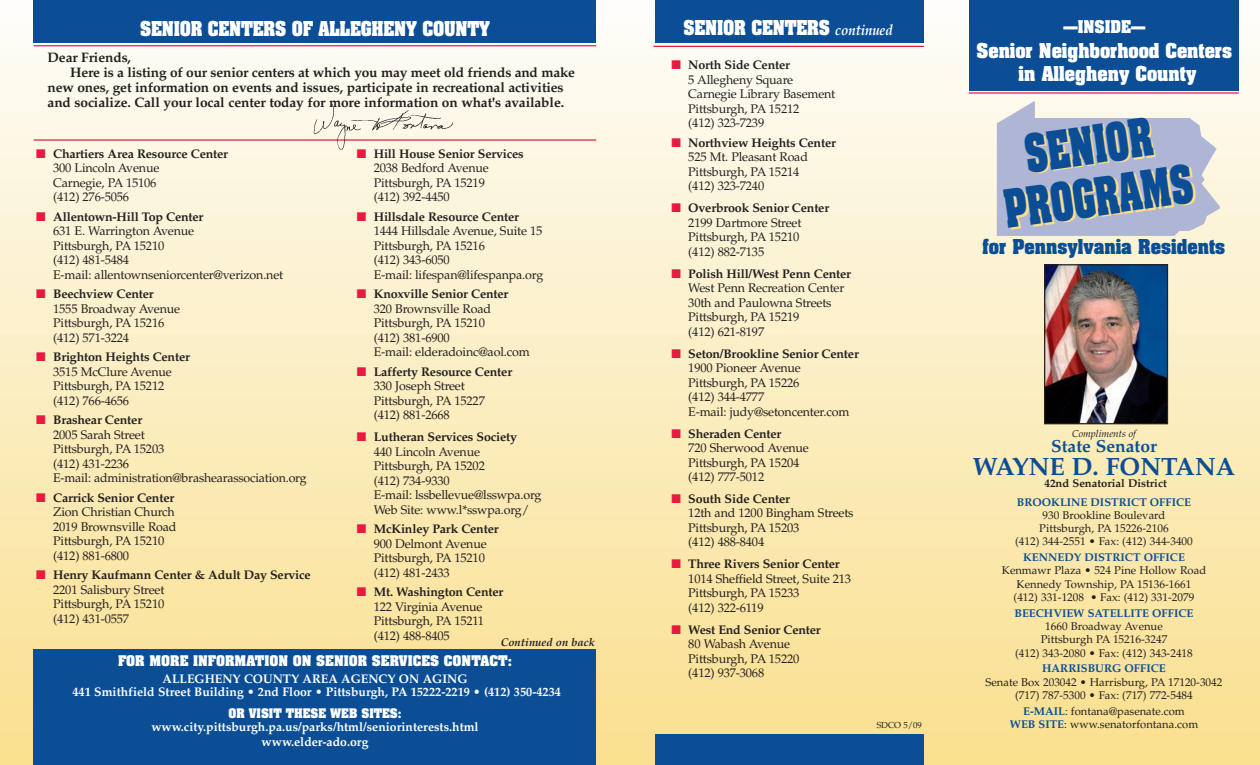
<style>
.page{position:relative;width:1260px;height:765px;background:#fff}
.page>*{position:absolute;margin:0;border:0;box-sizing:border-box;transform-origin:0 0}
.t1{font:700 45px/51.9px "Aachen";color:#0b4e95;text-align:center;scale:.7 1}
.t2{font:700 25px "Palatino";color:#0b4e95}
.t3{font:700 17.5px "Aachen";letter-spacing:-.01em;color:#fff;scale:.89 1}
.t4{font:700 17.5px/22.8px "Aachen";letter-spacing:-.01em;color:#fff;text-align:center;scale:.95 1}
.t5{font:700 17.5px "Aachen";color:#0b4e95;scale:.95 1}
.t6{font:700 17.5px "Palatino";color:#0b4e95}
.t7{font:700 15px "Aachen";color:#fff;scale:.95 1}
.t8{font:700 13.75px "Palatino";letter-spacing:-.01em;color:#231f20}
.t9{font:12.5px/14.5px "Palatino";letter-spacing:-.015em;color:#231f20}
.t10{font:700 12.5px/13.8px "Palatino";color:#fff;text-align:center}
.t11{font:700 12.5px "Aachen";color:#fff}
.t12{font:11.25px/13.2px "Palatino";color:#231f20;text-align:center}
.t13{font:700 11.25px "Palatino";color:#0b4e95}
.t14{font:700 11.25px "Palatino";color:#231f20}
.t15{font:700 11.25px "Aachen";color:#fff}
.t16{font:italic 700 11.25px "Palatino";color:#231f20}
.t17{font:italic 10px "Palatino";color:#231f20}
.t18{font:8.75px "Palatino";color:#231f20}
.s1{color:#e71b42}
.s2{font-weight:700}
.s3{font-family:"Palatino";font-style:italic;font-size:15px}
.s4{font-weight:700;color:#0b4e95}
</style>
<div class="page">
<div style="left:0;top:0;width:1260px;height:765px;background:linear-gradient(to bottom,#fdfdf9,#f9df8d)"></div>
<img style="left:969px;top:86px;width:271px;height:175px">
<img style="left:1046px;top:266px;width:120px;height:156px">
<div style="left:1044px;top:264px;width:124px;height:160px;border:1px solid #231f20"></div>
<div style="left:34px;top:0;width:562px;height:43px;background:#0b4e95"></div>
<div style="left:34px;top:650px;width:562px;height:115px;background:#0b4e95"></div>
<hr style="left:34px;top:139px;width:562px;height:2px;background:#e71b42">
<hr style="left:34px;top:45px;width:562px;height:1px;background:#e71b42">
<hr style="left:654px;top:46px;width:270px;height:1px;background:#e71b42">
<hr style="left:969px;top:92px;width:270px;height:2px;background:#e71b42">
<div style="left:969px;top:0;width:270px;height:91px;background:#0b4e95"></div>
<div style="left:655px;top:0;width:269px;height:43px;background:#0b4e95"></div>
<div style="left:655px;top:734px;width:269px;height:31px;background:#0b4e95"></div>
<img style="left:311px;top:102px;width:145px;height:50px">
<h3 class="t3" style="left:140px;top:20px;width:395px">SENIOR CENTERS OF ALLEGHENY COUNTY</h3>
<p class="t8" style="left:48px;top:52px;width:85px">Dear Friends,</p>
<p class="t8" style="left:70px;top:67px;width:507px">Here is a listing of our senior centers at which you may meet old friends and make</p>
<p class="t8" style="left:48px;top:82px;width:518px">new ones, get information on events and issues, participate in recreational activities</p>
<p class="t8" style="left:48px;top:97px;width:518px">and socialize. Call your local center today for more information on what's available.</p>
<p class="t9" style="left:374px;top:148px;width:151px;text-indent:-17px"><span class="s1">■</span> <span class="s2">Hill House Senior Services<br></span>2038 Bedford Avenue<br>Pittsburgh, PA 15219<br>(412) 392-4450</p>
<p class="t9" style="left:374px;top:211px;width:171px;text-indent:-17px"><span class="s1">■</span> <span class="s2">Hillsdale Resource Center<br></span>1444 Hillsdale Avenue, Suite 15<br>Pittsburgh, PA 15216<br>(412) 343-6050<br>E-mail: lifespan@lifespanpa.org</p>
<p class="t9" style="left:374px;top:288px;width:157px;text-indent:-17px"><span class="s1">■</span> <span class="s2">Knoxville Senior Center<br></span>320 Brownsville Road<br>Pittsburgh, PA 15210<br>(412) 381-6900<br>E-mail: elderadoinc@aol.com</p>
<p class="t9" style="left:374px;top:366px;width:140px;text-indent:-17px"><span class="s1">■</span> <span class="s2">Lafferty Resource Center<br></span>330 Joseph Street<br>Pittsburgh, PA 15227 (412) 881-2668</p>
<p class="t9" style="left:374px;top:431px;width:169px;text-indent:-17px"><span class="s1">■</span> <span class="s2">Lutheran Services Society<br></span>440 Lincoln Avenue<br>Pittsburgh, PA 15202<br>(412) 734-9330<br>E-mail: lssbellevue@lsswpa.org<br>Web Site: www.l*sswpa.org/</p>
<p class="t9" style="left:374px;top:523px;width:126px;text-indent:-17px"><span class="s1">■</span> <span class="s2">McKinley Park Center<br></span>900 Delmont Avenue<br>Pittsburgh, PA 15210 (412) 481-2433</p>
<p class="t9" style="left:374px;top:586px;width:131px;text-indent:-17px"><span class="s1">■</span> <span class="s2">Mt. Washington Center<br></span>122 Virginia Avenue<br>Pittsburgh, PA 15211 (412) 488-8405</p>
<p class="t9" style="left:53px;top:148px;width:176px;text-indent:-17px"><span class="s1">■</span> <span class="s2">Chartiers Area Resource Center<br></span>300 Lincoln Avenue<br>Carnegie, PA 15106<br>(412) 276-5056</p>
<p class="t9" style="left:53px;top:211px;width:232px;text-indent:-17px"><span class="s1">■</span> <span class="s2">Allentown-Hill Top Center<br></span>631 E. Warrington Avenue<br>Pittsburgh, PA 15210<br>(412) 481-5484<br>E-mail: allentownseniorcenter@verizon.net</p>
<p class="t9" style="left:53px;top:288px;width:128px;text-indent:-17px"><span class="s1">■</span> <span class="s2">Beechview Center<br></span>1555 Broadway Avenue<br>Pittsburgh, PA 15216 (412) 571-3224</p>
<p class="t9" style="left:53px;top:351px;width:138px;text-indent:-17px"><span class="s1">■</span> <span class="s2">Brighton Heights Center<br></span>3515 McClure Avenue<br>Pittsburgh, PA 15212 (412) 766-4656</p>
<p class="t9" style="left:53px;top:414px;width:255px;text-indent:-17px"><span class="s1">■</span> <span class="s2">Brashear Center<br></span>2005 Sarah Street<br>Pittsburgh, PA 15203<br>(412) 431-2236<br>E-mail: administration@brashearassociation.org</p>
<p class="t9" style="left:53px;top:492px;width:125px;text-indent:-17px"><span class="s1">■</span> <span class="s2">Carrick Senior Center<br></span>Zion Christian Church<br>2019 Brownsville Road<br>Pittsburgh, PA 15210 (412) 881-6800</p>
<p class="t9" style="left:53px;top:569px;width:259px;text-indent:-17px"><span class="s1">■</span> <span class="s2">Henry Kaufmann Center &amp; Adult Day Service<br></span>2201 Salisbury Street<br>Pittsburgh, PA 15210<br>(412) 431-0557</p>
<p class="t16" style="left:501px;top:638px;width:96px">Continued on back</p>
<p class="t11" style="left:118px;top:655px;width:395px">FOR MORE INFORMATION ON SENIOR SERVICES CONTACT:</p>
<p class="t10" style="left:73px;top:673px;width:490px">ALLEGHENY COUNTY AREA AGENCY ON AGING<br>441 Smithfield Street Building • 2nd Floor • Pittsburgh, PA 15222-2219 • (412) 350-4234</p>
<p class="t15" style="left:228px;top:707px;width:175px">OR VISIT THESE WEB SITES:</p>
<p class="t10" style="left:151px;top:721px;width:329px;line-height:15px">www.city.pittsburgh.pa.us/parks/html/seniorinterests.html www.elder-ado.org</p>
<h3 class="t3" style="left:684px;top:19px;width:237px">SENIOR CENTERS <span class="s3">continued</span></h3>
<p class="t9" style="left:688px;top:59px;width:149px;text-indent:-17px"><span class="s1">■</span> <span class="s2">North Side Center<br></span>5 Allegheny Square<br>Carnegie Library Basement<br>Pittsburgh, PA 15212<br>(412) 323-7239</p>
<p class="t9" style="left:688px;top:137px;width:149px;text-indent:-17px"><span class="s1">■</span> <span class="s2">Northview Heights Center<br></span>525 Mt. Pleasant Road<br>Pittsburgh, PA 15214<br>(412) 323-7240</p>
<p class="t9" style="left:688px;top:202px;width:142px;text-indent:-17px"><span class="s1">■</span> <span class="s2">Overbrook Senior Center<br></span>2199 Dartmore Street<br>Pittsburgh, PA 15210<br>(412) 882-7135</p>
<p class="t9" style="left:688px;top:268px;width:164px;text-indent:-17px"><span class="s1">■</span> <span class="s2">Polish Hill/West Penn Center<br></span>West Penn Recreation Center<br>30th and Paulowna Streets<br>Pittsburgh, PA 15219<br>(412) 621-8197</p>
<p class="t9" style="left:688px;top:347px;width:172px;text-indent:-17px"><span class="s1">■</span> <span class="s2">Seton/Brookline Senior Center<br></span>1900 Pioneer Avenue<br>Pittsburgh, PA 15226<br>(412) 344-4777<br>E-mail: judy@setoncenter.com</p>
<p class="t9" style="left:688px;top:427px;width:122px;text-indent:-17px"><span class="s1">■</span> <span class="s2">Sheraden Center<br></span>720 Sherwood Avenue<br>Pittsburgh, PA 15204 (412) 777-5012</p>
<p class="t9" style="left:688px;top:493px;width:167px;text-indent:-17px"><span class="s1">■</span> <span class="s2">South Side Center<br></span>12th and 1200 Bingham Streets<br>Pittsburgh, PA 15203<br>(412) 488-8404</p>
<p class="t9" style="left:688px;top:558px;width:164px;text-indent:-17px"><span class="s1">■</span> <span class="s2">Three Rivers Senior Center<br></span>1014 Sheffield Street, Suite 213<br>Pittsburgh, PA 15233<br>(412) 322-6119</p>
<p class="t9" style="left:688px;top:624px;width:134px;text-indent:-17px"><span class="s1">■</span> <span class="s2">West End Senior Center<br></span>80 Wabash Avenue<br>Pittsburgh, PA 15220 (412) 937-3068</p>
<p class="t18" style="left:877px;top:721px;width:47px">SDCO 5/09</p>
<p class="t7" style="left:1063px;top:19px;width:88px">—INSIDE—</p>
<h3 class="t4" style="left:977px;top:41px;width:270px">Senior Neighborhood Centers in Allegheny County</h3>
<h1 class="t1" style="left:994px;top:136px;width:273px;rotate:-8deg">SENIOR<br>PROGRAMS</h1>
<h3 class="t5" style="left:982px;top:238px;width:257px">for Pennsylvania Residents</h3>
<p class="t17" style="left:1072px;top:430px;width:65px">Compliments of</p>
<h3 class="t6" style="left:1051px;top:440px;width:107px">State Senator</h3>
<h2 class="t2" style="left:973px;top:457px;width:264px">WAYNE D. FONTANA</h2>
<p class="t14" style="left:1044px;top:479px;width:124px">42nd Senatorial District</p>
<p class="t13" style="left:1017px;top:498px;width:176px">BROOKLINE DISTRICT OFFICE</p>
<p class="t12" style="left:1015px;top:510px;width:179px">930 Brookline Boulevard<br>Pittsburgh, PA 15226-2106<br>(412) 344-2551 • Fax: (412) 344-3400</p>
<p class="t13" style="left:1023px;top:553px;width:163px">KENNEDY DISTRICT OFFICE</p>
<p class="t12" style="left:1002px;top:565px;width:206px">Kenmawr Plaza • 524 Pine Hollow Road<br>Kennedy Township, PA 15136-1661<br>(412) 331-1208 • Fax: (412) 331-2079</p>
<p class="t13" style="left:1015px;top:609px;width:180px">BEECHVIEW SATELLITE OFFICE</p>
<p class="t12" style="left:1015px;top:621px;width:179px">1660 Broadway Avenue<br>Pittsburgh PA 15216-3247<br>(412) 343-2080 • Fax: (412) 343-2418</p>
<p class="t13" style="left:1042px;top:664px;width:125px">HARRISBURG OFFICE</p>
<p class="t12" style="left:986px;top:676px;width:238px">Senate Box 203042 • Harrisburg, PA 17120-3042 (717) 787-5300 • Fax: (717) 772-5484</p>
<p class="t12" style="left:1010px;top:705px;width:190px"><span class="s4">E-MAIL</span>: fontana@pasenate.com<br><span class="s4">WEB SITE</span>: www.senatorfontana.com</p>
</div>
